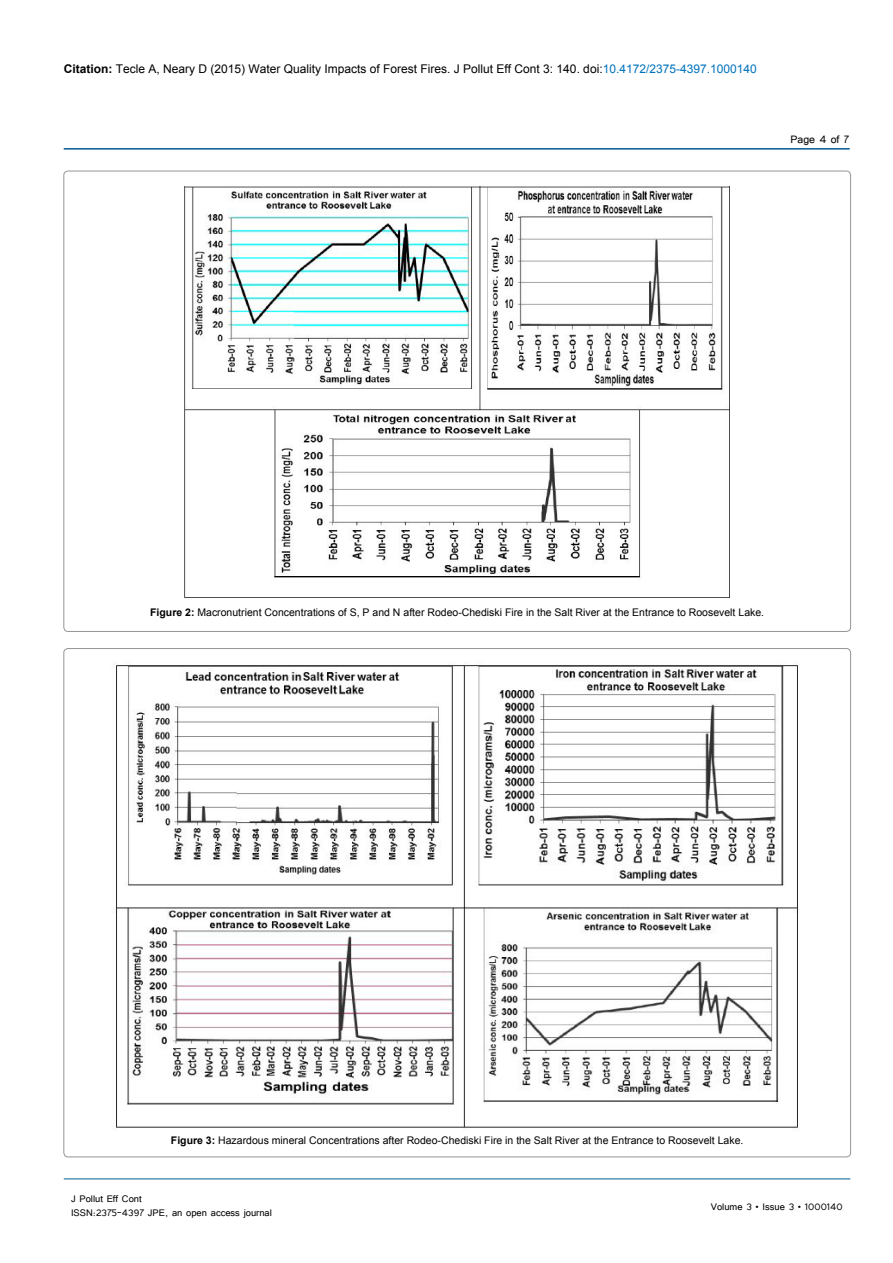
<style>
.page{position:relative;width:893px;height:1263px;background:#fff}
.page>*{position:absolute;margin:0;border:0;box-sizing:border-box;transform-origin:0 0}
.t1{font:13.5px "Tunga";color:#000}
.t2{font:12px "Arial";color:#000}
.t3{font:12px/14.4px "Tunga";color:#000}
.t4{font:10.5px "Arial";color:#000}
.s1{font-weight:700}
.s2{color:#0072bc}
</style>
<div class="page">
<hr style="left:64px;top:148px;width:786px;height:2px;background:#005a96">
<hr style="left:64px;top:1179px;width:786px;height:1px;background:#005a96">
<img style="left:184px;top:187px;width:546px;height:411px">
<img style="left:112px;top:665px;width:687px;height:465px">
<p class="t2" style="left:64px;top:60px;width:694px"><span class="s1">Citation:</span> Tecle A, Neary D (2015) Water Quality Impacts of Forest Fires. J Pollut Eff Cont 3: 140. doi:<span class="s2">10.4172/2375-4397.1000140</span></p>
<p class="t1" style="left:790px;top:131px;width:60px">Page 4 of 7</p>
<p class="t4" style="left:150px;top:605px;width:615px"><span class="s1">Figure 2:</span> Macronutrient Concentrations of S, P and N after Rodeo-Chediski Fire in the Salt River at the Entrance to Roosevelt Lake.</p>
<p class="t4" style="left:171px;top:1133px;width:574px"><span class="s1">Figure 3:</span> Hazardous mineral Concentrations after Rodeo-Chediski Fire in the Salt River at the Entrance to Roosevelt Lake.</p>
<p class="t3" style="left:71px;top:1190px;width:202px">J Pollut Eff Cont<br>ISSN:2375-4397 JPE, an open access journal</p>
<p class="t3" style="left:711px;top:1199px;width:133px">Volume 3 • Issue 3 • 1000140</p>
</div>
